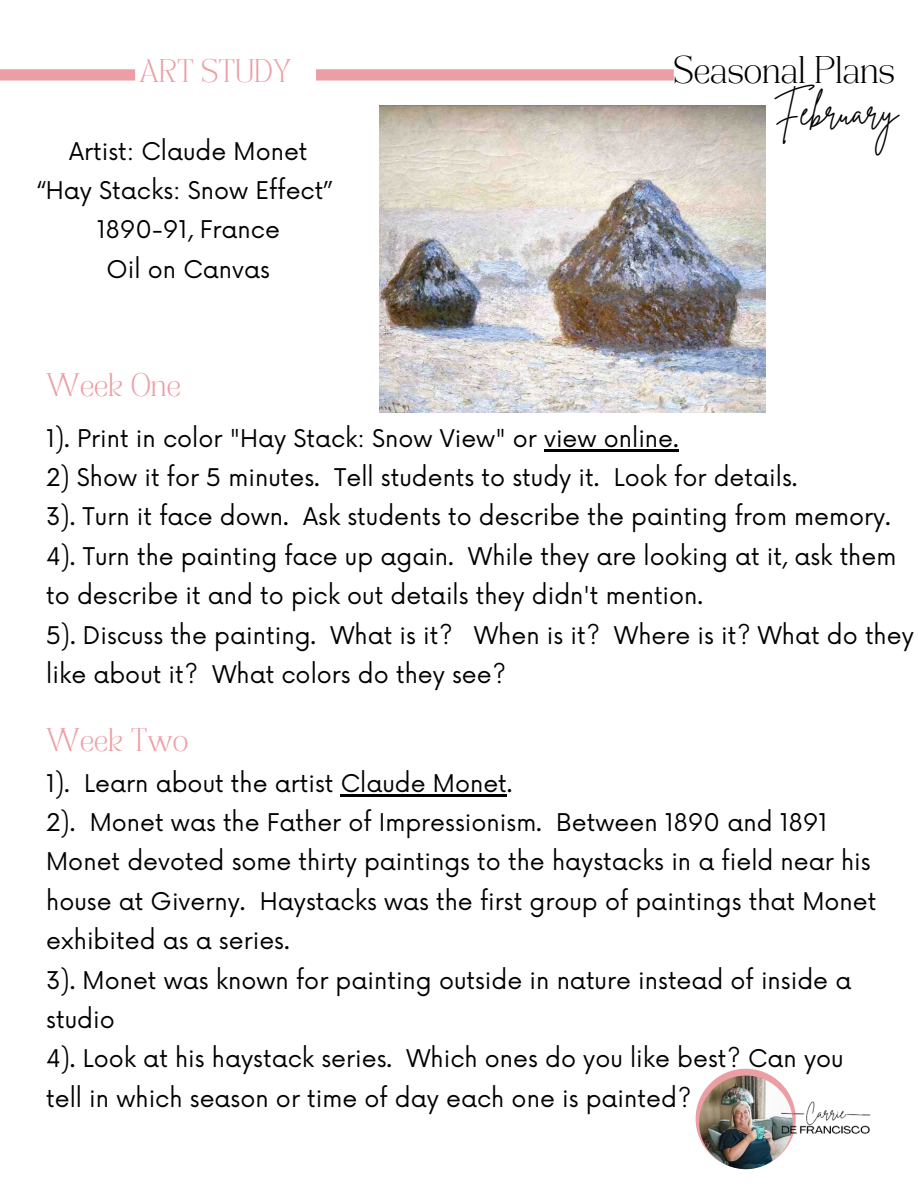
<style>
.page{position:relative;width:918px;height:1188px;background:#fff}
.page>*{position:absolute;margin:0;border:0;box-sizing:border-box;transform-origin:0 0}
.t1{font:36.6px "Brittany Signature";color:#000}
.t2{font:27px "TANGARLAND";color:#000}
.t3{font:23.85px/39.3px "Now";color:#000}
.t4{font:22.8px "TANGARLAND";color:#ed9da4}
</style>
<div class="page">
<div style="left:0;top:69px;width:135px;height:12px;background:#ed9da4"></div>
<svg style="left:696px;top:1069px;width:100px;height:100px"></svg>
<img style="left:699px;top:1076px;width:94px;height:93px;border-radius:50%">
<img style="left:766px;top:1088px;width:105px;height:63px">
<div style="left:316px;top:69px;width:358px;height:12px;background:#ed9da4"></div>
<img style="left:380px;top:105px;width:386px;height:307px">
<hr style="left:341px;top:794px;width:166px;height:2px;background:#000">
<hr style="left:544px;top:449px;width:135px;height:2px;background:#000">
<p class="t4" style="left:139px;top:59px;width:154px">ART STUDY</p>
<p class="t2" style="left:674px;top:56px;width:223px">Seasonal Plans</p>
<h1 class="t1" style="left:773px;top:88px;width:126px">February</h1>
<p class="t3" style="left:37px;top:133px;width:298px;text-align:center">Artist: Claude Monet “Hay Stacks: Snow Effect”<br>1890-91, France<br>Oil on Canvas</p>
<p class="t4" style="left:46px;top:372px;width:136px">Week One</p>
<p class="t3" style="left:46px;top:420px;width:634px">1). Print in color "Hay Stack: Snow View" or view online.</p>
<p class="t3" style="left:46px;top:459px;width:869px">2) Show it for 5 minutes. Tell students to study it. Look for details.<br>3). Turn it face down. Ask students to describe the painting from memory.<br>4). Turn the painting face up again. While they are looking at it, ask them to describe it and to pick out details they didn't mention.<br>5). Discuss the painting. What is it? When is it? Where is it? What do they like about it? What colors do they see?</p>
<p class="t4" style="left:46px;top:727px;width:144px">Week Two</p>
<p class="t3" style="left:46px;top:765px;width:832px">1). Learn about the artist Claude Monet.<br>2). Monet was the Father of Impressionism. Between 1890 and 1891<br>Monet devoted some thirty paintings to the haystacks in a field near his house at Giverny. Haystacks was the first group of paintings that Monet exhibited as a series.<br>3). Monet was known for painting outside in nature instead of inside a studio<br>4). Look at his haystack series. Which ones do you like best? Can you tell in which season or time of day each one is painted?</p>
</div>
